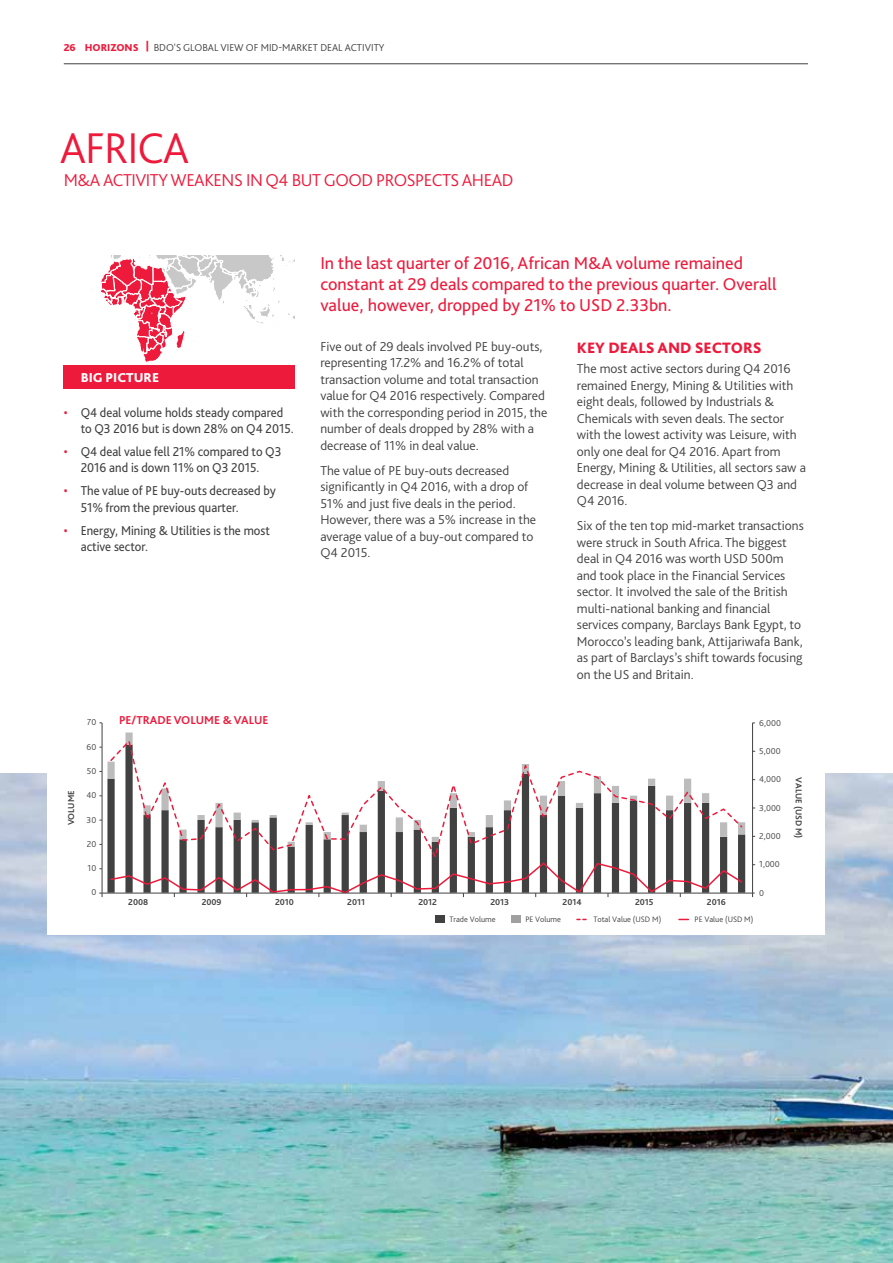
<style>
.page{position:relative;width:893px;height:1263px;background:#fff}
.page>*{position:absolute;margin:0;border:0;box-sizing:border-box;transform-origin:0 0}
.t1{font:300 45px "Bliss Pro";letter-spacing:-.025em;color:#ed1a3b}
.t2{font:18px/21px "Bliss Pro";color:#ed1a3b}
.t3{font:300 18px "Bliss Pro";letter-spacing:-.025em;color:#ed1a3b}
.t4{font:800 15.75px "Bliss Pro";color:#ed1a3b}
.t5{font:300 13.5px/16.5px "Bliss Pro";color:#404040}
.t6{font:13.5px/16.5px "Bliss Pro";color:#404040;scale:.93 1}
.t7{font:800 13.5px "Bliss Pro";color:#fff}
.t8{font:700 12px "Bliss Pro";color:#ed1a3b}
.t9{font:300 10.5px "Bliss Pro";color:#404040}
.t10{font:700 9px "Bliss Pro";color:#414141}
.t11{font:300 9px "Bliss Pro";color:#414141}
.t12{font:300 8.25px "Bliss Pro";color:#414141}
.s1{font-weight:800;color:#ed1a3b}
.s2{color:#ed1a3b}
</style>
<div class="page">
<hr style="left:64px;top:63px;width:744px;height:1px;background:#404040">
<img style="left:0;top:774px;width:893px;height:489px">
<svg style="left:100px;top:255px;width:195px;height:108px"></svg>
<div style="left:47px;top:743px;width:777px;height:192px;background:#fff"></div>
<svg style="left:109px;top:738px;width:635px;height:123px"></svg>
<hr style="left:102px;top:723px;width:1px;height:170px;background:#414141">
<hr style="left:752px;top:723px;width:1px;height:170px;background:#414141">
<div style="left:435px;top:916px;width:9px;height:7px;background:#414141"></div>
<div style="left:511px;top:916px;width:10px;height:7px;background:#a0a0a0"></div>
<svg style="left:109px;top:861px;width:635px;height:36px"></svg>
<hr style="left:99px;top:893px;width:656px;height:1px;background:#414141">
<div style="left:64px;top:365px;width:231px;height:24px;background:#ed1a3b"></div>
<p class="t9" style="left:64px;top:40px;width:322px"><span class="s1">26 HORIZONS |</span> BDO'S GLOBAL VIEW OF MID-MARKET DEAL ACTIVITY</p>
<h1 class="t1" style="left:60px;top:120px;width:131px">AFRICA</h1>
<h2 class="t3" style="left:64px;top:169px;width:451px">M&amp;A ACTIVITY WEAKENS IN Q4 BUT GOOD PROSPECTS AHEAD</h2>
<p class="t7" style="left:81px;top:369px;width:80px">BIG PICTURE</p>
<p class="t6" style="left:81px;top:403px;width:231px;text-indent:-17px"><span class="s2">•</span> Q4 deal volume holds steady compared to Q3 2016 but is down 28% on Q4 2015.</p>
<p class="t6" style="left:64px;top:443px;width:236px;text-align:center"><span class="s2">•</span> Q4 deal value fell 21% compared to Q3<br>2016 and is down 11% on Q3 2015.</p>
<p class="t6" style="left:81px;top:482px;width:211px;text-indent:-17px"><span class="s2">•</span> The value of PE buy-outs decreased by<br>51% from the previous quarter.</p>
<p class="t6" style="left:81px;top:522px;width:205px;text-indent:-17px"><span class="s2">•</span> Energy, Mining &amp; Utilities is the most active sector.</p>
<h2 class="t2" style="left:320px;top:252px;width:458px">In the last quarter of 2016, African M&amp;A volume remained constant at 29 deals compared to the previous quarter. Overall value, however, dropped by 21% to USD 2.33bn.</h2>
<p class="t5" style="left:320px;top:338px;width:228px">Five out of 29 deals involved PE buy-outs, representing 17.2% and 16.2% of total transaction volume and total transaction value for Q4 2016 respectively. Compared with the corresponding period in 2015, the number of deals dropped by 28% with a decrease of 11% in deal value.</p>
<p class="t5" style="left:320px;top:462px;width:217px">The value of PE buy-outs decreased significantly in Q4 2016, with a drop of<br>51% and just five deals in the period.<br>However, there was a 5% increase in the average value of a buy-out compared to<br>Q4 2015.</p>
<p class="t4" style="left:577px;top:338px;width:186px">KEY DEALS AND SECTORS</p>
<p class="t5" style="left:577px;top:360px;width:230px">The most active sectors during Q4 2016 remained Energy, Mining &amp; Utilities with eight deals, followed by Industrials &amp; Chemicals with seven deals. The sector with the lowest activity was Leisure, with only one deal for Q4 2016. Apart from Energy, Mining &amp; Utilities, all sectors saw a decrease in deal volume between Q3 and Q4 2016.</p>
<p class="t5" style="left:577px;top:517px;width:228px">Six of the ten top mid-market transactions were struck in South Africa. The biggest deal in Q4 2016 was worth USD 500m and took place in the Financial Services sector. It involved the sale of the British multi-national banking and financial services company, Barclays Bank Egypt, to Morocco’s leading bank, Attijariwafa Bank, as part of Barclays’s shift towards focusing on the US and Britain.</p>
<p class="t8" style="left:119px;top:713px;width:151px">PE/TRADE VOLUME &amp; VALUE</p>
<p class="t11" style="left:87px;top:717px;width:11px">70</p>
<p class="t11" style="left:759px;top:717px;width:23px">6,000</p>
<p class="t10" style="left:66px;top:825px;width:36px;rotate:-90deg">VOLUME</p>
<p class="t11" style="left:87px;top:741px;width:11px">60</p>
<p class="t11" style="left:87px;top:765px;width:11px">50</p>
<p class="t11" style="left:86px;top:790px;width:11px">40</p>
<p class="t11" style="left:87px;top:814px;width:11px">30</p>
<p class="t11" style="left:87px;top:838px;width:11px">20</p>
<p class="t11" style="left:88px;top:862px;width:10px">10</p>
<p class="t11" style="left:91px;top:887px;width:6px">0</p>
<p class="t11" style="left:759px;top:745px;width:23px">5,000</p>
<p class="t11" style="left:759px;top:774px;width:23px">4,000</p>
<p class="t11" style="left:759px;top:802px;width:23px">3,000</p>
<p class="t11" style="left:759px;top:830px;width:23px">2,000</p>
<p class="t11" style="left:759px;top:859px;width:22px">1,000</p>
<p class="t10" style="left:128px;top:896px;width:22px">2008</p>
<p class="t10" style="left:202px;top:896px;width:21px">2009</p>
<p class="t10" style="left:275px;top:896px;width:20px">2010</p>
<p class="t10" style="left:347px;top:896px;width:19px">2011</p>
<p class="t10" style="left:418px;top:896px;width:20px">2012</p>
<p class="t10" style="left:490px;top:896px;width:20px">2013</p>
<p class="t10" style="left:563px;top:896px;width:21px">2014</p>
<p class="t10" style="left:635px;top:896px;width:20px">2015</p>
<p class="t10" style="left:707px;top:896px;width:20px">2016</p>
<p class="t11" style="left:759px;top:887px;width:6px">0</p>
<p class="t12" style="left:449px;top:914px;width:48px">Trade Volume</p>
<p class="t12" style="left:525px;top:914px;width:37px">PE Volume</p>
<p class="t12" style="left:593px;top:914px;width:69px">Total Value (USD M)</p>
<p class="t12" style="left:695px;top:914px;width:60px">PE Value (USD M)</p>
<p class="t10" style="left:804px;top:777px;width:63px;rotate:90deg">VALUE (USD M)</p>
</div>
